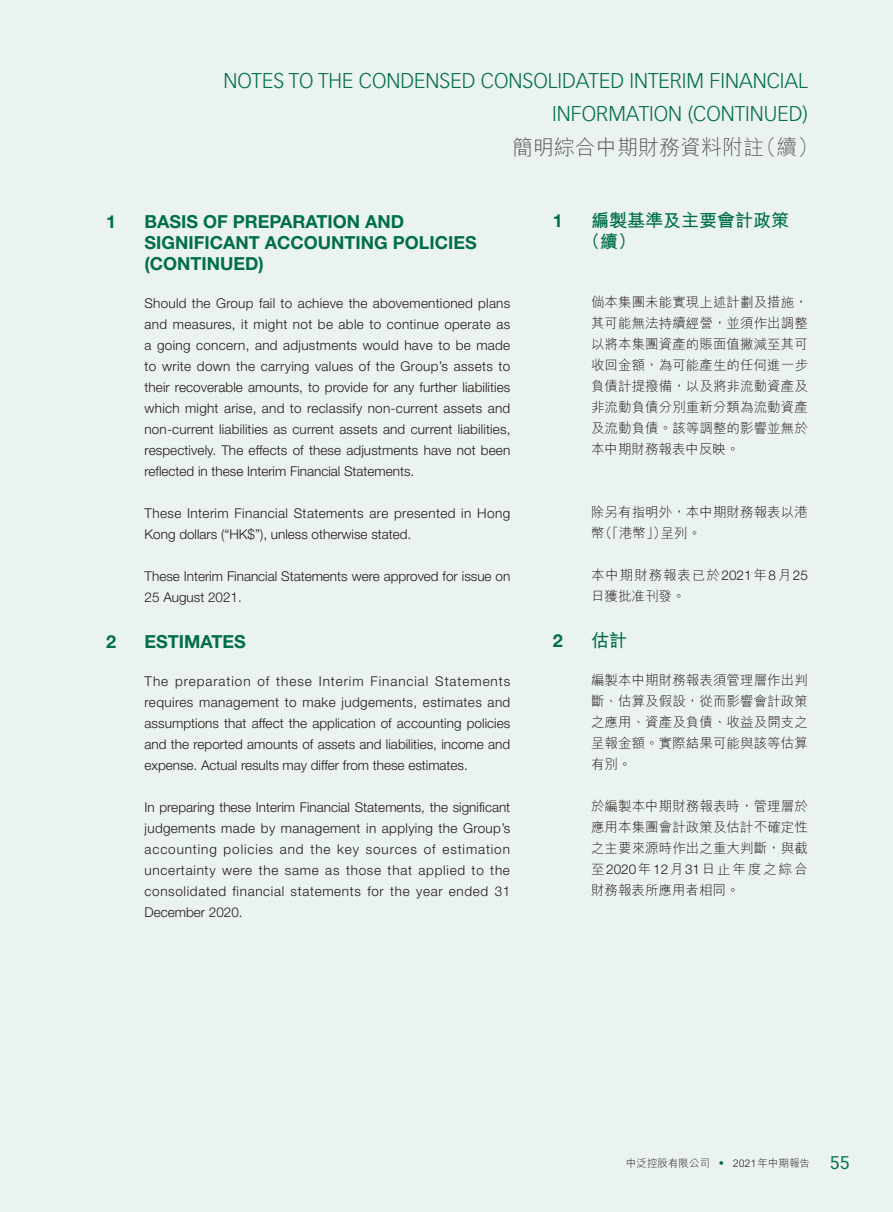
<style>
.page{position:relative;width:893px;height:1212px;background:#ebf3f0}
.page>*{position:absolute;margin:0;border:0;box-sizing:border-box;transform-origin:0 0}
.t1{font:300 21px/33px "Vectora LT Std";color:#006f48;text-align:right}
.t2{font:300 21px "M Hei HK";color:#595857}
.Subhead_1_e{font:700 18px/21px "Helvetica Neue LT Std";color:#006f48}
.Subhead_1_c{font:700 18px/21px "M Hei HK";color:#006f48}
.Subhead_1_c-2{font:700 18px "Helvetica Neue LT Std";color:#006f48}
.Body_e{font:300 13.5px/21px "Helvetica Neue LT Std";color:#231916;text-align:justify}
.Body_c{font:300 13.5px/21px "M Hei HK";letter-spacing:.005em;color:#231916;text-align:justify}
.Body_e-2{font:300 13.5px/21px "Helvetica Neue LT Std";letter-spacing:.03em;color:#231916}
.Body_c-2{font:300 13.5px/21px "M Hei HK";letter-spacing:.07em;color:#231916}
.t3{font:300 10.5px "M Hei HK";color:#231916}
.s1{font-family:"Helvetica Neue LT Std"}
.s2{color:#006f48}
.s3{font-family:"Vectora LT Std";font-weight:400;font-size:18px;color:#006f48}
</style>
<div class="page">
<h1 class="t1" style="left:224px;top:64px;width:586px">NOTES TO THE CONDENSED CONSOLIDATED INTERIM FINANCIAL<br>INFORMATION (CONTINUED)</h1>
<h1 class="t2" style="left:512px;top:136px;width:308px">簡明綜合中期財務資料附註（續）</h1>
<p class="Subhead_1_e" style="left:106px;top:210px;width:12px">1</p>
<p class="Subhead_1_e" style="left:145px;top:210px;width:334px">BASIS OF PREPARATION AND<br>SIGNIFICANT ACCOUNTING POLICIES (CONTINUED)</p>
<p class="Body_e" style="left:145px;top:292px;width:367px">Should the Group fail to achieve the abovementioned plans and measures, it might not be able to continue operate as a going concern, and adjustments would have to be made to write down the carrying values of the Group’s assets to their recoverable amounts, to provide for any further liabilities which might arise, and to reclassify non-current assets and non-current liabilities as current assets and current liabilities, respectively. The effects of these adjustments have not been reflected in these Interim Financial Statements.</p>
<p class="Body_e-2" style="left:145px;top:502px;width:367px">These Interim Financial Statements are presented in Hong<br>Kong dollars (“HK$”), unless otherwise stated.</p>
<p class="Body_e" style="left:145px;top:565px;width:367px">These Interim Financial Statements were approved for issue on<br>25 August 2021.</p>
<p class="Subhead_1_e" style="left:106px;top:630px;width:12px">2</p>
<p class="Subhead_1_e" style="left:145px;top:630px;width:103px">ESTIMATES</p>
<p class="Body_e" style="left:145px;top:670px;width:367px">The preparation of these Interim Financial Statements requires management to make judgements, estimates and assumptions that affect the application of accounting policies and the reported amounts of assets and liabilities, income and expense. Actual results may differ from these estimates.</p>
<p class="Body_e" style="left:145px;top:796px;width:367px">In preparing these Interim Financial Statements, the significant judgements made by management in applying the Group’s accounting policies and the key sources of estimation uncertainty were the same as those that applied to the consolidated financial statements for the year ended 31<br>December 2020.</p>
<p class="Subhead_1_c-2" style="left:553px;top:209px;width:12px">1</p>
<p class="Subhead_1_c" style="left:582px;top:208px;width:209px;text-indent:9px">編製基準及主要會計政策（續）</p>
<p class="Body_c" style="left:591px;top:291px;width:218px">倘本集團未能實現上述計劃及措施，其可能無法持續經營，並須作出調整以將本集團資產的賬面值撇減至其可收回金額，為可能產生的任何進一步負債計提撥備，以及將非流動資產及非流動負債分別重新分類為流動資產及流動負債。該等調整的影響並無於本中期財務報表中反映。</p>
<p class="Body_c" style="left:591px;top:501px;width:218px">除另有指明外，本中期財務報表以港幣（「港幣」）呈列。</p>
<p class="Body_c-2" style="left:591px;top:564px;width:218px">本中期財務報表已於<span class="s1">2021</span>年<span class="s1">8</span>月<span class="s1">25</span>日獲批准刊發。</p>
<p class="Subhead_1_c-2" style="left:553px;top:629px;width:12px">2</p>
<p class="Subhead_1_c" style="left:591px;top:628px;width:37px">估計</p>
<p class="Body_c" style="left:591px;top:669px;width:218px">編製本中期財務報表須管理層作出判斷、估算及假設，從而影響會計政策之應用、資產及負債、收益及開支之呈報金額。實際結果可能與該等估算有別。</p>
<p class="Body_c" style="left:591px;top:795px;width:218px">於編製本中期財務報表時，管理層於應用本集團會計政策及估計不確定性之主要來源時作出之重大判斷，與截至<span class="s1">2020</span>年<span class="s1">12</span>月<span class="s1">31</span>日止年度之綜合財務報表所應用者相同。</p>
<p class="t3" style="left:626px;top:1157px;width:225px">中泛控股有限公司 <span class="s2">•</span> 2021年中期報告 <span class="s3">55</span></p>
</div>
